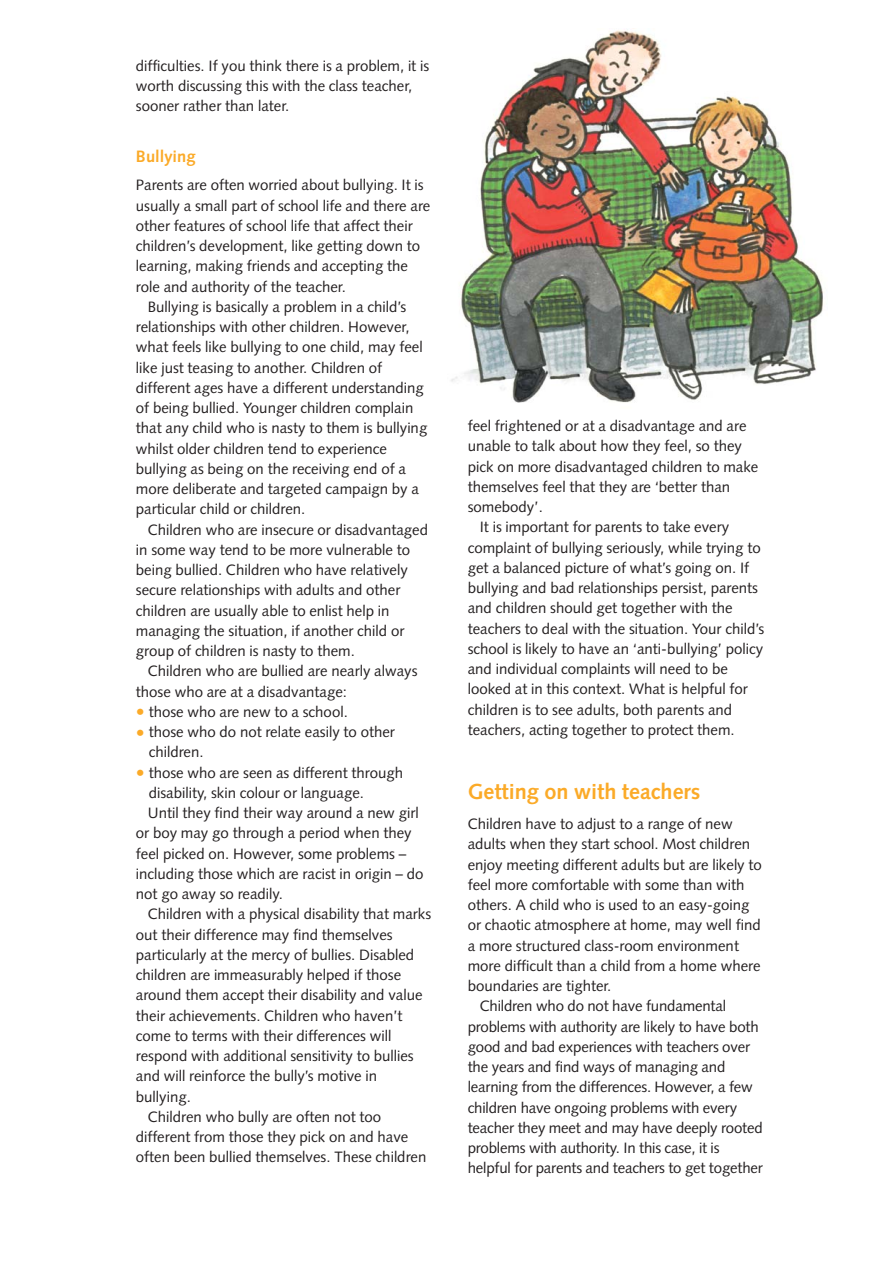
<style>
.page{position:relative;width:893px;height:1263px;background:#fff}
.page>*{position:absolute;margin:0;border:0;box-sizing:border-box;transform-origin:0 0}
.t1{font:700 21.75px "Syntax";color:#fbaa28}
.t2{font:700 16.5px "Syntax";color:#fbaa28}
.t3{font:15px/20.2px "Syntax";color:#231f20}
.s1{font-size:18px;color:#fbaa28}
</style>
<div class="page">
<img style="left:451px;top:30px;width:372px;height:373px">
<p class="t3" style="left:136px;top:57px;width:295px">difficulties. If you think there is a problem, it is worth discussing this with the class teacher, sooner rather than later.</p>
<p class="t2" style="left:136px;top:149px;width:61px">Bullying</p>
<p class="t3" style="left:136px;top:177px;width:289px">Parents are often worried about bullying. It is</p>
<p class="t3" style="left:136px;top:197px;width:296px">usually a small part of school life and there are</p>
<p class="t3" style="left:136px;top:217px;width:278px">other features of school life that affect their</p>
<p class="t3" style="left:136px;top:237px;width:286px">children’s development, like getting down to</p>
<p class="t3" style="left:136px;top:258px;width:274px">learning, making friends and accepting the</p>
<p class="t3" style="left:136px;top:278px;width:211px">role and authority of the teacher.</p>
<p class="t3" style="left:148px;top:298px;width:260px">Bullying is basically a problem in a child’s</p>
<p class="t3" style="left:136px;top:318px;width:275px">relationships with other children. However,</p>
<p class="t3" style="left:136px;top:339px;width:288px">what feels like bullying to one child, may feel</p>
<p class="t3" style="left:136px;top:359px;width:248px">like just teasing to another. Children of</p>
<p class="t3" style="left:136px;top:379px;width:289px">different ages have a different understanding</p>
<p class="t3" style="left:136px;top:399px;width:279px">of being bullied. Younger children complain</p>
<p class="t3" style="left:136px;top:420px;width:293px">that any child who is nasty to them is bullying</p>
<p class="t3" style="left:136px;top:440px;width:253px">whilst older children tend to experience</p>
<p class="t3" style="left:136px;top:460px;width:271px">bullying as being on the receiving end of a</p>
<p class="t3" style="left:136px;top:480px;width:284px">more deliberate and targeted campaign by a</p>
<p class="t3" style="left:136px;top:501px;width:171px">particular child or children.</p>
<p class="t3" style="left:148px;top:521px;width:281px">Children who are insecure or disadvantaged</p>
<p class="t3" style="left:136px;top:541px;width:276px">in some way tend to be more vulnerable to</p>
<p class="t3" style="left:136px;top:561px;width:273px">being bullied. Children who have relatively</p>
<p class="t3" style="left:136px;top:582px;width:266px">secure relationships with adults and other</p>
<p class="t3" style="left:136px;top:602px;width:255px">children are usually able to enlist help in</p>
<p class="t3" style="left:136px;top:622px;width:270px">managing the situation, if another child or</p>
<p class="t3" style="left:136px;top:642px;width:220px">group of children is nasty to them.</p>
<p class="t3" style="left:148px;top:663px;width:271px">Children who are bullied are nearly always</p>
<p class="t3" style="left:136px;top:683px;width:213px">those who are at a disadvantage:</p>
<p class="t3" style="left:136px;top:703px;width:213px"><span class="s1">•</span> those who are new to a school.</p>
<p class="t3" style="left:149px;top:723px;width:248px;text-indent:-13px"><span class="s1">•</span> those who do not relate easily to other children.</p>
<p class="t3" style="left:136px;top:764px;width:269px"><span class="s1">•</span> those who are seen as different through</p>
<p class="t3" style="left:149px;top:784px;width:217px">disability, skin colour or language.</p>
<p class="t3" style="left:148px;top:804px;width:272px">Until they find their way around a new girl</p>
<p class="t3" style="left:136px;top:825px;width:277px">or boy may go through a period when they</p>
<p class="t3" style="left:136px;top:845px;width:272px">feel picked on. However, some problems –</p>
<p class="t3" style="left:136px;top:865px;width:289px">including those which are racist in origin – do</p>
<p class="t3" style="left:136px;top:885px;width:148px">not go away so readily.</p>
<p class="t3" style="left:148px;top:906px;width:285px">Children with a physical disability that marks</p>
<p class="t3" style="left:136px;top:926px;width:258px">out their difference may find themselves</p>
<p class="t3" style="left:136px;top:946px;width:280px">particularly at the mercy of bullies. Disabled</p>
<p class="t3" style="left:136px;top:966px;width:267px">children are immeasurably helped if those</p>
<p class="t3" style="left:136px;top:987px;width:288px">around them accept their disability and value</p>
<p class="t3" style="left:136px;top:1007px;width:268px">their achievements. Children who haven’t</p>
<p class="t3" style="left:136px;top:1027px;width:257px">come to terms with their differences will</p>
<p class="t3" style="left:136px;top:1047px;width:279px">respond with additional sensitivity to bullies</p>
<p class="t3" style="left:136px;top:1068px;width:243px">and will reinforce the bully’s motive in</p>
<p class="t3" style="left:136px;top:1088px;width:57px">bullying.</p>
<p class="t3" style="left:148px;top:1108px;width:235px">Children who bully are often not too</p>
<p class="t3" style="left:136px;top:1128px;width:274px">different from those they pick on and have</p>
<p class="t3" style="left:136px;top:1149px;width:292px">often been bullied themselves. These children</p>
<p class="t3" style="left:468px;top:417px;width:280px">feel frightened or at a disadvantage and are</p>
<p class="t3" style="left:468px;top:438px;width:276px">unable to talk about how they feel, so they</p>
<p class="t3" style="left:468px;top:458px;width:292px">pick on more disadvantaged children to make</p>
<p class="t3" style="left:468px;top:478px;width:264px">themselves feel that they are ‘better than</p>
<p class="t3" style="left:468px;top:498px;width:77px">somebody’.</p>
<p class="t3" style="left:480px;top:519px;width:251px">It is important for parents to take every</p>
<p class="t3" style="left:468px;top:539px;width:294px">complaint of bullying seriously, while trying to</p>
<p class="t3" style="left:468px;top:559px;width:283px">get a balanced picture of what’s going on. If</p>
<p class="t3" style="left:468px;top:579px;width:292px">bullying and bad relationships persist, parents</p>
<p class="t3" style="left:468px;top:600px;width:266px">and children should get together with the</p>
<p class="t3" style="left:468px;top:620px;width:298px">teachers to deal with the situation. Your child’s</p>
<p class="t3" style="left:468px;top:640px;width:297px">school is likely to have an ‘anti-bullying’ policy</p>
<p class="t3" style="left:468px;top:660px;width:262px">and individual complaints will need to be</p>
<p class="t3" style="left:468px;top:681px;width:281px">looked at in this context. What is helpful for</p>
<p class="t3" style="left:468px;top:701px;width:266px">children is to see adults, both parents and</p>
<p class="t3" style="left:468px;top:721px;width:268px">teachers, acting together to protect them.</p>
<h1 class="t1" style="left:468px;top:783px;width:234px">Getting on with teachers</h1>
<p class="t3" style="left:468px;top:815px;width:266px">Children have to adjust to a range of new</p>
<p class="t3" style="left:468px;top:836px;width:284px">adults when they start school. Most children</p>
<p class="t3" style="left:468px;top:856px;width:295px">enjoy meeting different adults but are likely to</p>
<p class="t3" style="left:468px;top:876px;width:278px">feel more comfortable with some than with</p>
<p class="t3" style="left:468px;top:896px;width:283px">others. A child who is used to an easy-going</p>
<p class="t3" style="left:468px;top:917px;width:294px">or chaotic atmosphere at home, may well find</p>
<p class="t3" style="left:468px;top:937px;width:273px">a more structured class-room environment</p>
<p class="t3" style="left:468px;top:957px;width:294px">more difficult than a child from a home where</p>
<p class="t3" style="left:468px;top:977px;width:145px">boundaries are tighter.</p>
<p class="t3" style="left:480px;top:998px;width:248px">Children who do not have fundamental</p>
<p class="t3" style="left:468px;top:1018px;width:292px">problems with authority are likely to have both</p>
<p class="t3" style="left:468px;top:1038px;width:284px">good and bad experiences with teachers over</p>
<p class="t3" style="left:468px;top:1058px;width:259px">the years and find ways of managing and</p>
<p class="t3" style="left:468px;top:1079px;width:287px">learning from the differences. However, a few</p>
<p class="t3" style="left:468px;top:1099px;width:271px">children have ongoing problems with every</p>
<p class="t3" style="left:468px;top:1119px;width:296px">teacher they meet and may have deeply rooted</p>
<p class="t3" style="left:468px;top:1139px;width:253px">problems with authority. In this case, it is</p>
<p class="t3" style="left:468px;top:1160px;width:296px">helpful for parents and teachers to get together</p>
</div>
